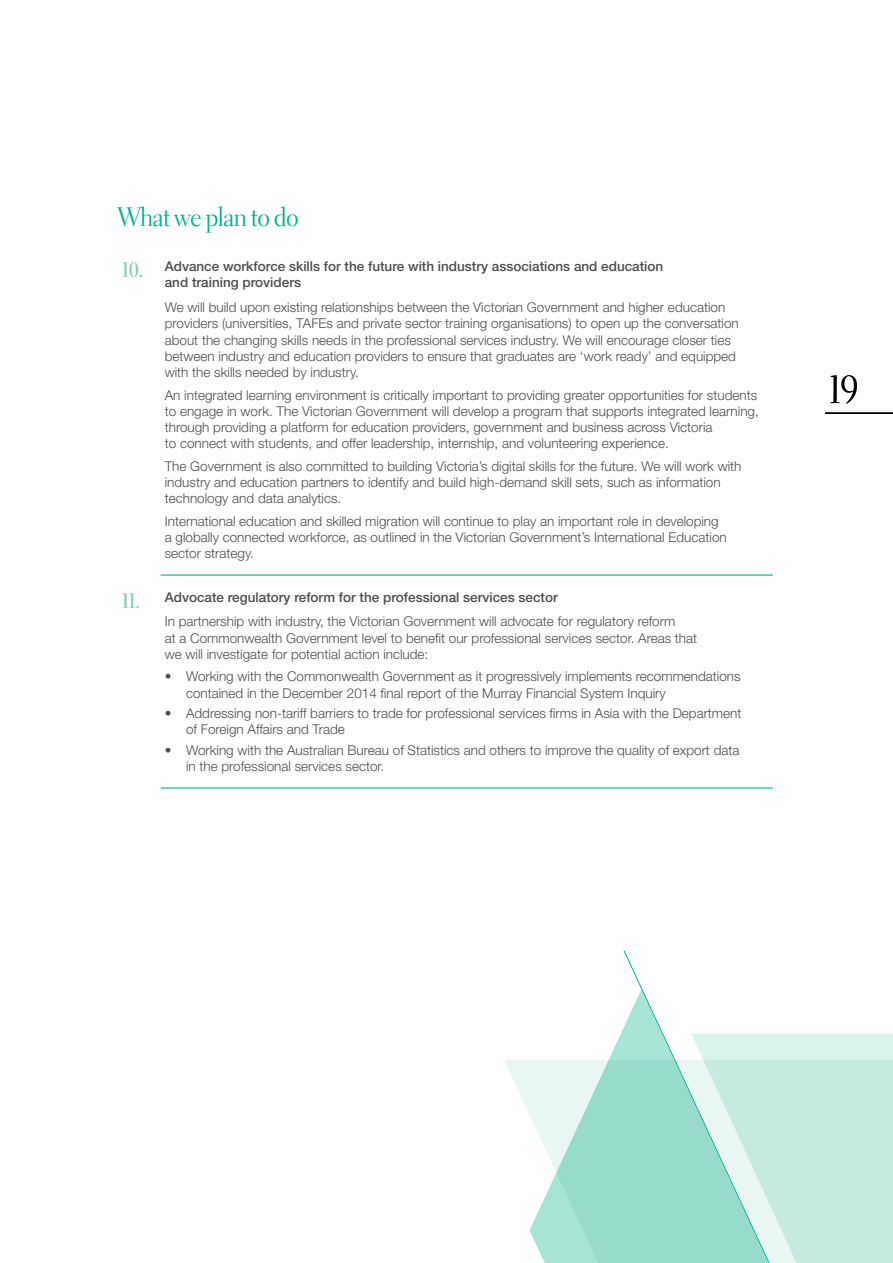
<style>
.page{position:relative;width:893px;height:1263px;background:#fff}
.page>*{position:absolute;margin:0;border:0;box-sizing:border-box;transform-origin:0 0}
.t1{font:39.15px "Electra LH Display";color:#000}
.t2{font:27px "Electra LH Display";color:#00b38c}
.t3{font:300 13.5px/16.2px "Helvetica Neue LT Std";color:#4d4d4f}
.t4{font:500 13.5px/16.2px "Helvetica Neue LT Std";color:#4d4d4f}
.s1{font-family:"Electra LH Bold Display";font-weight:400;font-size:21px;color:#83cdb4}
.s2{font-weight:500}
</style>
<div class="page">
<hr style="left:825px;top:412px;width:68px;height:2px;background:#000">
<hr style="left:161px;top:574px;width:612px;height:2px;background:#00b38c">
<hr style="left:161px;top:787px;width:612px;height:1px;background:#00b38c">
<svg style="left:504px;top:1060px;width:119px;height:203px"></svg>
<svg style="left:623px;top:950px;width:270px;height:313px"></svg>
<h2 class="t2" style="left:118px;top:201px;width:182px">What we plan to do</h2>
<p class="t4" style="left:165px;top:258px;width:500px;text-indent:-43px"><span class="s1">10.</span> Advance workforce skills for the future with industry associations and education and training providers</p>
<p class="t3" style="left:165px;top:299px;width:575px">We will build upon existing relationships between the Victorian Government and higher education providers (universities, TAFEs and private sector training organisations) to open up the conversation about the changing skills needs in the professional services industry. We will encourage closer ties between industry and education providers to ensure that graduates are ‘work ready’ and equipped with the skills needed by industry.</p>
<p class="t3" style="left:165px;top:386px;width:596px">An integrated learning environment is critically important to providing greater opportunities for students to engage in work. The Victorian Government will develop a program that supports integrated learning, through providing a platform for education providers, government and business across Victoria<br>to connect with students, and offer leadership, internship, and volunteering experience.</p>
<p class="t3" style="left:165px;top:457px;width:578px">The Government is also committed to building Victoria’s digital skills for the future. We will work with industry and education partners to identify and build high-demand skill sets, such as information technology and data analytics.</p>
<p class="t3" style="left:165px;top:512px;width:563px">International education and skilled migration will continue to play an important role in developing a globally connected workforce, as outlined in the Victorian Government’s International Education sector strategy.</p>
<p class="t3" style="left:165px;top:584px;width:512px;line-height:24.8px;text-indent:-43px"><span class="s1">11.</span> <span class="s2">Advocate regulatory reform for the professional services sector<br></span>In partnership with industry, the Victorian Government will advocate for regulatory reform</p>
<p class="t3" style="left:165px;top:629px;width:534px">at a Commonwealth Government level to benefit our professional services sector. Areas that we will investigate for potential action include:</p>
<p class="t3" style="left:186px;top:668px;width:556px;text-indent:-21px">• Working with the Commonwealth Government as it progressively implements recommendations contained in the December 2014 final report of the Murray Financial System Inquiry</p>
<p class="t3" style="left:186px;top:705px;width:557px;text-indent:-21px">• Addressing non-tariff barriers to trade for professional services firms in Asia with the Department of Foreign Affairs and Trade</p>
<p class="t3" style="left:186px;top:741px;width:555px;text-indent:-21px">• Working with the Australian Bureau of Statistics and others to improve the quality of export data in the professional services sector.</p>
<h1 class="t1" style="left:829px;top:367px;width:30px">19</h1>
</div>
